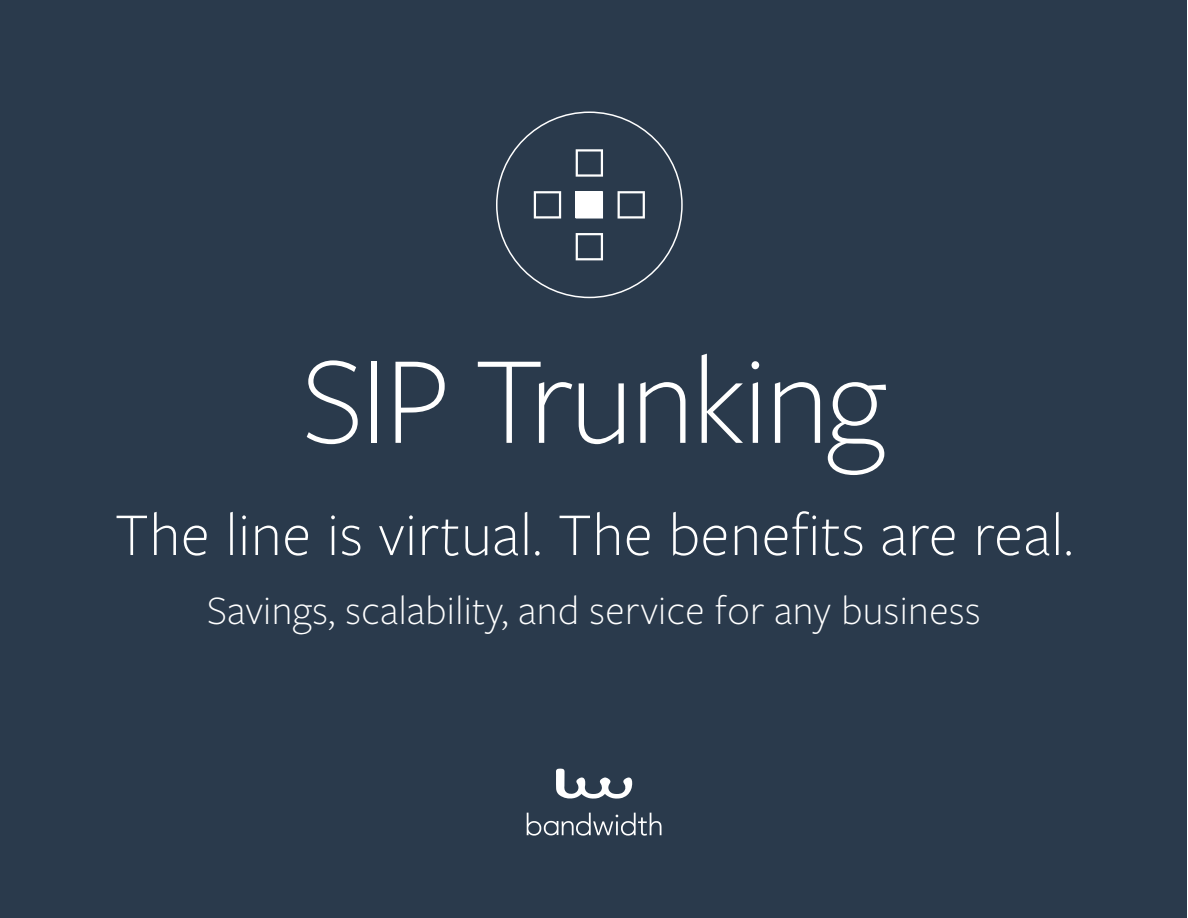
<style>
.page{position:relative;width:1188px;height:918px;background:#fff}
.page>*{position:absolute;margin:0;border:0;box-sizing:border-box;transform-origin:0 0}
.t1{font:300 129.75px "Freight Sans Pro";letter-spacing:-.02em;color:#fff}
.t2{font:300 63px "Freight Sans Pro";letter-spacing:.01em;color:#fff}
.t3{font:300 42px "Freight Sans Pro";letter-spacing:.01em;color:#fff}
</style>
<div class="page">
<div style="left:0;top:0;width:1187px;height:917px;background:#2a3a4c"></div>
<svg style="left:556px;top:769px;width:76px;height:30px"></svg>
<svg style="left:527px;top:813px;width:134px;height:23px"></svg>
<svg style="left:576px;top:149px;width:27px;height:28px"></svg>
<svg style="left:534px;top:191px;width:27px;height:28px"></svg>
<svg style="left:576px;top:191px;width:27px;height:28px"></svg>
<svg style="left:618px;top:191px;width:27px;height:28px"></svg>
<svg style="left:576px;top:233px;width:27px;height:27px"></svg>
<div style="left:576px;top:191px;width:26px;height:27px;background:#fff"></div>
<p class="t1" style="left:302px;top:315px;width:586px">SIP Trunking</p>
<p class="t2" style="left:115px;top:493px;width:960px">The line is virtual. The benefits are real.</p>
<p class="t3" style="left:207px;top:583px;width:775px">Savings, scalability, and service for any business</p>
</div>
